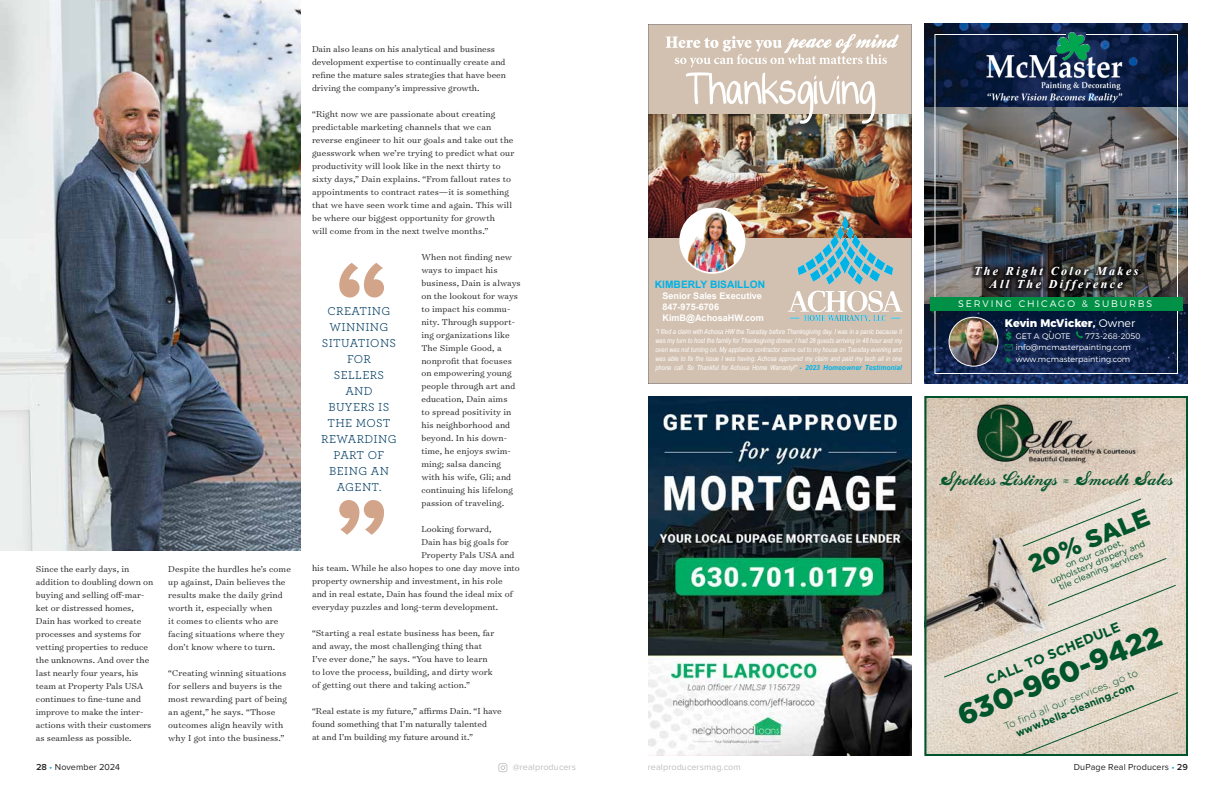
<style>
.page{position:relative;width:1224px;height:792px;background:#fff}
.page>*{position:absolute;margin:0;border:0;box-sizing:border-box;transform-origin:0 0}
.t1{font:900 29.1px "Gotham";color:#00552c}
.t2{font:900 24.6px "Gotham";color:#02542b}
.t3{font:22px "Sedona Script FLF";color:#07572f}
.t4{font:700 13.7px "Gotham";color:#00552c}
.t5{font:12px/16px "Archer Pro";letter-spacing:.03em;color:#003c62;text-align:center}
.t6{font:italic 700 12px "Times New Roman";letter-spacing:.2em;color:#fff}
.t7{font:800 11px "Montserrat";color:#fff}
.t8{font:300 10.2px "Gotham";color:#00542b}
.t9{font:700 10.2px "Gotham";color:#00542b}
.t10{font:700 10.2px "Arial";color:#00b2e6}
.t11{font:300 9.8px/13px "Surveyor Text";letter-spacing:.005em;color:#231f20}
.t12{font:300 9.5px "Montserrat";letter-spacing:.2em;color:#fff}
.t13{font:700 9.1px/10.9px "Arial";color:#fff}
.t14{font:9px "Proxima Nova";letter-spacing:.01em;color:#231f20}
.t15{font:9px "Proxima Nova";letter-spacing:.01em;color:#bcbec0}
.t16{font:8.8px/8.8px "Gotham";color:#02542b;text-align:center}
.t17{font:800 8.8px "Montserrat";color:#009147}
.t18{font:300 8px/11.7px "Montserrat";color:#fff}
.t19{font:italic 7px/9px "Arial Narrow";color:#fff;text-align:justify}
.s1{font-family:"Arial";font-weight:700;color:#00b2e6}
.s2{font-weight:300}
.s3{font-weight:600}
.s4{color:#19a8e0}
</style>
<div class="page">
<svg style="left:498px;top:763px;width:9px;height:9px"></svg>
<svg style="left:924px;top:396px;width:264px;height:360px"></svg>
<svg style="left:1022px;top:498px;width:120px;height:49px"></svg>
<svg style="left:943px;top:557px;width:234px;height:121px"></svg>
<svg style="left:945px;top:691px;width:234px;height:65px"></svg>
<img style="left:924px;top:24px;width:264px;height:360px">
<img style="left:924px;top:107px;width:264px;height:197px">
<svg style="left:934px;top:34px;width:244px;height:340px"></svg>
<img style="left:984px;top:31px;width:144px;height:73px">
<svg style="left:1076px;top:333px;width:7px;height:6px"></svg>
<svg style="left:1006px;top:357px;width:5px;height:6px"></svg>
<svg style="left:1005px;top:344px;width:8px;height:6px"></svg>
<img style="left:949px;top:317px;width:49px;height:49px;border-radius:24px">
<div style="left:949px;top:317px;width:49px;height:50px;border:1px solid #fff;border-radius:50%"></div>
<img style="left:928px;top:227px;width:257px;height:106px">
<img style="left:648px;top:24px;width:264px;height:360px">
<img style="left:648px;top:396px;width:264px;height:360px">
<img style="left:0;top:0;width:301px;height:550px">
<svg style="left:339px;top:500px;width:45px;height:35px"></svg>
<svg style="left:339px;top:263px;width:45px;height:35px"></svg>
<p class="t11" style="left:36px;top:562px;width:119px">Since the early days, in addition to doubling down on buying and selling off-mar&shy;ket or distressed homes,<br>Dain has worked to create processes and systems for vetting properties to reduce the unknowns. And over the last nearly four years, his team at Property Pals USA continues to fine-tune and improve to make the inter&shy;actions with their customers as seamless as possible.</p>
<p class="t11" style="left:168px;top:562px;width:124px">Despite the hurdles he’s come up against, Dain believes the results make the daily grind worth it, especially when<br>it comes to clients who are facing situations where they don’t know where to turn.</p>
<p class="t11" style="left:168px;top:666px;width:120px">“Creating winning situations for sellers and buyers is the most rewarding part of being an agent,” he says. “Those outcomes align heavily with why I got into the business.”</p>
<p class="t11" style="left:312px;top:42px;width:196px">Dain also leans on his analytical and business development expertise to continually create and refine the mature sales strategies that have been driving the company’s impressive growth.</p>
<p class="t11" style="left:312px;top:107px;width:204px">“Right now we are passionate about creating predictable marketing channels that we can reverse engineer to hit our goals and take out the guesswork when we’re trying to predict what our productivity will look like in the next thirty to sixty days,” Dain explains. “From fallout rates to appointments to contract rates—it is something that we have seen work time and again. This will be where our biggest opportunity for growth<br>will come from in the next twelve months.”</p>
<p class="t11" style="left:421px;top:250px;width:101px">When not finding new ways to impact his business, Dain is always on the lookout for ways to impact his commu&shy;nity. Through support&shy;ing organizations like<br>The Simple Good, a nonprofit that focuses on empowering young people through art and education, Dain aims<br>to spread positivity in his neighborhood and beyond. In his down&shy;time, he enjoys swim&shy;ming; salsa dancing with his wife, Gli; and continuing his lifelong passion of traveling.</p>
<p class="t11" style="left:421px;top:523px;width:72px">Looking forward,</p>
<p class="t11" style="left:421px;top:536px;width:89px">Dain has big goals for</p>
<p class="t11" style="left:421px;top:549px;width:95px">Property Pals USA and</p>
<p class="t11" style="left:312px;top:562px;width:209px">his team. While he also hopes to one day move into</p>
<p class="t11" style="left:312px;top:575px;width:192px">property ownership and investment, in his role</p>
<p class="t11" style="left:312px;top:588px;width:202px">and in real estate, Dain has found the ideal mix of</p>
<p class="t11" style="left:312px;top:601px;width:188px">everyday puzzles and long-term development.</p>
<p class="t11" style="left:312px;top:627px;width:184px">“Starting a real estate business has been, far and away, the most challenging thing that I’ve ever done,” he says. “You have to learn to love the process, building, and dirty work of getting out there and taking action.”</p>
<p class="t11" style="left:312px;top:705px;width:191px">“Real estate is my future,” affirms Dain. “I have found something that I’m naturally talented<br>at and I’m building my future around it.”</p>
<p class="t5" style="left:321px;top:302px;width:77px">CREATING<br>WINNING<br>SITUATIONS<br>FOR<br>SELLERS<br>AND<br>BUYERS IS<br>THE MOST<br>REWARDING<br>PART OF<br>BEING AN<br>AGENT.</p>
<p class="t6" style="left:974px;top:263px;width:166px">The Right Color Makes</p>
<p class="t10" style="left:655px;top:277px;width:112px">KIMBERLY BISAILLON</p>
<p class="t6" style="left:990px;top:276px;width:135px">All The Difference</p>
<p class="t13" style="left:662px;top:291px;width:103px">Senior Sales Executive<br>847-975-6706<br>KimB@AchosaHW.com</p>
<p class="t19" style="left:655px;top:327px;width:248px">"I filed a claim with Achosa HW the Tuesday before Thanksgiving day. I was in a panic because it was my turn to host the family for Thanksgiving dinner. I had 28 guests arriving in 48 hour and my oven was not turning on. My appliance contractor came out to my house on Tuesday evening and was able to fix the issue I was having. Achosa approved my claim and paid my tech all in one phone call. So Thankful for Achosa Home Warranty!" <span class="s1">- 2023 Homeowner Testimonial</span></p>
<p class="t12" style="left:958px;top:296px;width:196px">SERVING CHICAGO &amp; SUBURBS</p>
<p class="t7" style="left:1005px;top:314px;width:132px">Kevin McVicker, <span class="s2">Owner</span></p>
<p class="t18" style="left:1016px;top:329px;width:57px">GET A QUOTE</p>
<p class="t17" style="left:1006px;top:328px;width:7px">$</p>
<p class="t18" style="left:1016px;top:329px;width:126px;text-indent:69px">773-268-2050 info@mcmasterpainting.com www.mcmasterpainting.com</p>
<h3 class="t3" style="left:939px;top:468px;width:235px">Spotless Listings = Smooth Sales</h3>
<h2 class="t2" style="left:1023px;top:549px;width:130px;rotate:-22deg">20% SALE</h2>
<p class="t16" style="left:1045px;top:568px;width:103px;rotate:-22deg">on our carpet, upholstery drapery and tile cleaning services</p>
<h3 class="t4" style="left:983px;top:672px;width:145px;rotate:-22deg">CALL TO SCHEDULE</h3>
<h1 class="t1" style="left:951px;top:697px;width:219px;rotate:-22deg">630-960-9422</h1>
<p class="t8" style="left:1002px;top:720px;width:145px;rotate:-22deg">To fi nd all our services, go to</p>
<p class="t9" style="left:1014px;top:727px;width:128px;rotate:-22deg">www.bella-cleaning.com</p>
<p class="t14" style="left:36px;top:762px;width:86px"><span class="s3">28</span> <span class="s4">•</span> November 2024</p>
<p class="t15" style="left:513px;top:762px;width:65px">@realproducers</p>
<p class="t15" style="left:648px;top:762px;width:94px">realproducersmag.com</p>
<p class="t14" style="left:1074px;top:762px;width:116px">DuPage Real Producers <span class="s4">•</span> <span class="s3">29</span></p>
</div>
